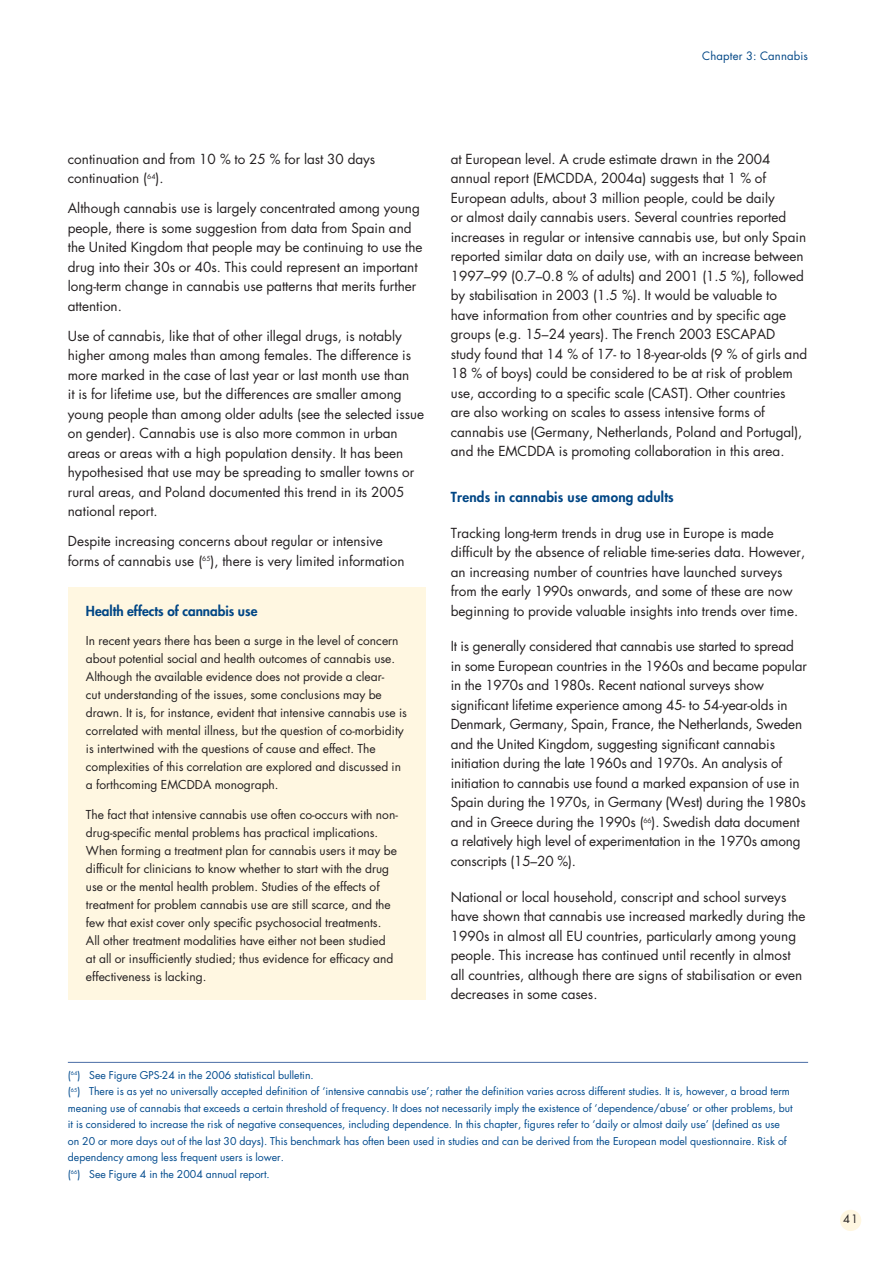
<style>
.page{position:relative;width:893px;height:1263px;background:#fff}
.page>*{position:absolute;margin:0;border:0;box-sizing:border-box;transform-origin:0 0}
.t1{font:13.5px/19.5px "Futura";color:#231f20}
.t2{font:800 13.5px "Futura";letter-spacing:.02em;color:#004685}
.t3{font:800 13.5px "Futura";color:#004685}
.t4{font:12px/18px "Futura";color:#231f20}
.t5{font:11.25px "Futura";letter-spacing:.015em;color:#004685}
.t6{font:11.25px "Futura";color:#231f20}
.t7{font:10.5px/16.5px "Futura";color:#004a8d}
</style>
<div class="page">
<div style="left:840px;top:1210px;width:21px;height:21px;background:#fff7e1;border-radius:50%"></div>
<hr style="left:68px;top:1062px;width:740px;height:1px;background:#496da6">
<div style="left:68px;top:587px;width:357px;height:412px;background:#fff7e1"></div>
<p class="t5" style="left:702px;top:51px;width:107px">Chapter 3: Cannabis</p>
<p class="t1" style="left:68px;top:150px;width:309px">continuation and from 10 % to 25 % for last 30 days continuation (<sup>64</sup>).</p>
<p class="t1" style="left:68px;top:200px;width:356px">Although cannabis use is largely concentrated among young people, there is some suggestion from data from Spain and the United Kingdom that people may be continuing to use the drug into their 30s or 40s. This could represent an important long-term change in cannabis use patterns that merits further attention.</p>
<p class="t1" style="left:68px;top:327px;width:358px">Use of cannabis, like that of other illegal drugs, is notably higher among males than among females. The difference is more marked in the case of last year or last month use than<br>it is for lifetime use, but the differences are smaller among young people than among older adults (see the selected issue on gender). Cannabis use is also more common in urban areas or areas with a high population density. It has been hypothesised that use may be spreading to smaller towns or rural areas, and Poland documented this trend in its 2005 national report.</p>
<p class="t1" style="left:68px;top:533px;width:338px">Despite increasing concerns about regular or intensive forms of cannabis use (<sup>65</sup>), there is very limited information</p>
<p class="t3" style="left:86px;top:604px;width:173px">Health effects of cannabis use</p>
<p class="t4" style="left:86px;top:633px;width:322px">In recent years there has been a surge in the level of concern about potential social and health outcomes of cannabis use.<br>Although the available evidence does not provide a clear-<br>cut understanding of the issues, some conclusions may be drawn. It is, for instance, evident that intensive cannabis use is correlated with mental illness, but the question of co-morbidity is intertwined with the questions of cause and effect. The complexities of this correlation are explored and discussed in a forthcoming EMCDDA monograph.</p>
<p class="t4" style="left:86px;top:807px;width:313px">The fact that intensive cannabis use often co-occurs with non&shy;drug-specific mental problems has practical implications.<br>When forming a treatment plan for cannabis users it may be difficult for clinicians to know whether to start with the drug use or the mental health problem. Studies of the effects of treatment for problem cannabis use are still scarce, and the few that exist cover only specific psychosocial treatments.<br>All other treatment modalities have either not been studied at all or insufficiently studied; thus evidence for efficacy and effectiveness is lacking.</p>
<p class="t1" style="left:451px;top:150px;width:358px">at European level. A crude estimate drawn in the 2004 annual report (EMCDDA, 2004a) suggests that 1 % of European adults, about 3 million people, could be daily<br>or almost daily cannabis users. Several countries reported increases in regular or intensive cannabis use, but only Spain reported similar data on daily use, with an increase between 1997–99 (0.7–0.8 % of adults) and 2001 (1.5 %), followed by stabilisation in 2003 (1.5 %). It would be valuable to have information from other countries and by specific age groups (e.g. 15–24 years). The French 2003 ESCAPAD study found that 14 % of 17- to 18-year-olds (9 % of girls and 18 % of boys) could be considered to be at risk of problem use, according to a specific scale (CAST). Other countries are also working on scales to assess intensive forms of cannabis use (Germany, Netherlands, Poland and Portugal), and the EMCDDA is promoting collaboration in this area.</p>
<p class="t2" style="left:451px;top:490px;width:224px">Trends in cannabis use among adults</p>
<p class="t1" style="left:451px;top:524px;width:356px">Tracking long-term trends in drug use in Europe is made difficult by the absence of reliable time-series data. However, an increasing number of countries have launched surveys from the early 1990s onwards, and some of these are now beginning to provide valuable insights into trends over time.</p>
<p class="t1" style="left:451px;top:638px;width:357px">It is generally considered that cannabis use started to spread in some European countries in the 1960s and became popular in the 1970s and 1980s. Recent national surveys show significant lifetime experience among 45- to 54-year-olds in Denmark, Germany, Spain, France, the Netherlands, Sweden and the United Kingdom, suggesting significant cannabis initiation during the late 1960s and 1970s. An analysis of initiation to cannabis use found a marked expansion of use in Spain during the 1970s, in Germany (West) during the 1980s and in Greece during the 1990s (<sup>66</sup>). Swedish data document a relatively high level of experimentation in the 1970s among conscripts (15–20 %).</p>
<p class="t1" style="left:451px;top:888px;width:356px">National or local household, conscript and school surveys have shown that cannabis use increased markedly during the 1990s in almost all EU countries, particularly among young people. This increase has continued until recently in almost all countries, although there are signs of stabilisation or even decreases in some cases.</p>
<p class="t7" style="left:68px;top:1068px;width:726px">(<sup>64</sup>) See Figure GPS-24 in the 2006 statistical bulletin.<br>(<sup>65</sup>) There is as yet no universally accepted definition of ‘intensive cannabis use’; rather the definition varies across different studies. It is, however, a broad term meaning use of cannabis that exceeds a certain threshold of frequency. It does not necessarily imply the existence of ‘dependence/abuse’ or other problems, but it is considered to increase the risk of negative consequences, including dependence. In this chapter, figures refer to ‘daily or almost daily use’ (defined as use on 20 or more days out of the last 30 days). This benchmark has often been used in studies and can be derived from the European model questionnaire. Risk of dependency among less frequent users is lower.<br>(<sup>66</sup>) See Figure 4 in the 2004 annual report.</p>
<p class="t6" style="left:843px;top:1213px;width:16px">41</p>
</div>
